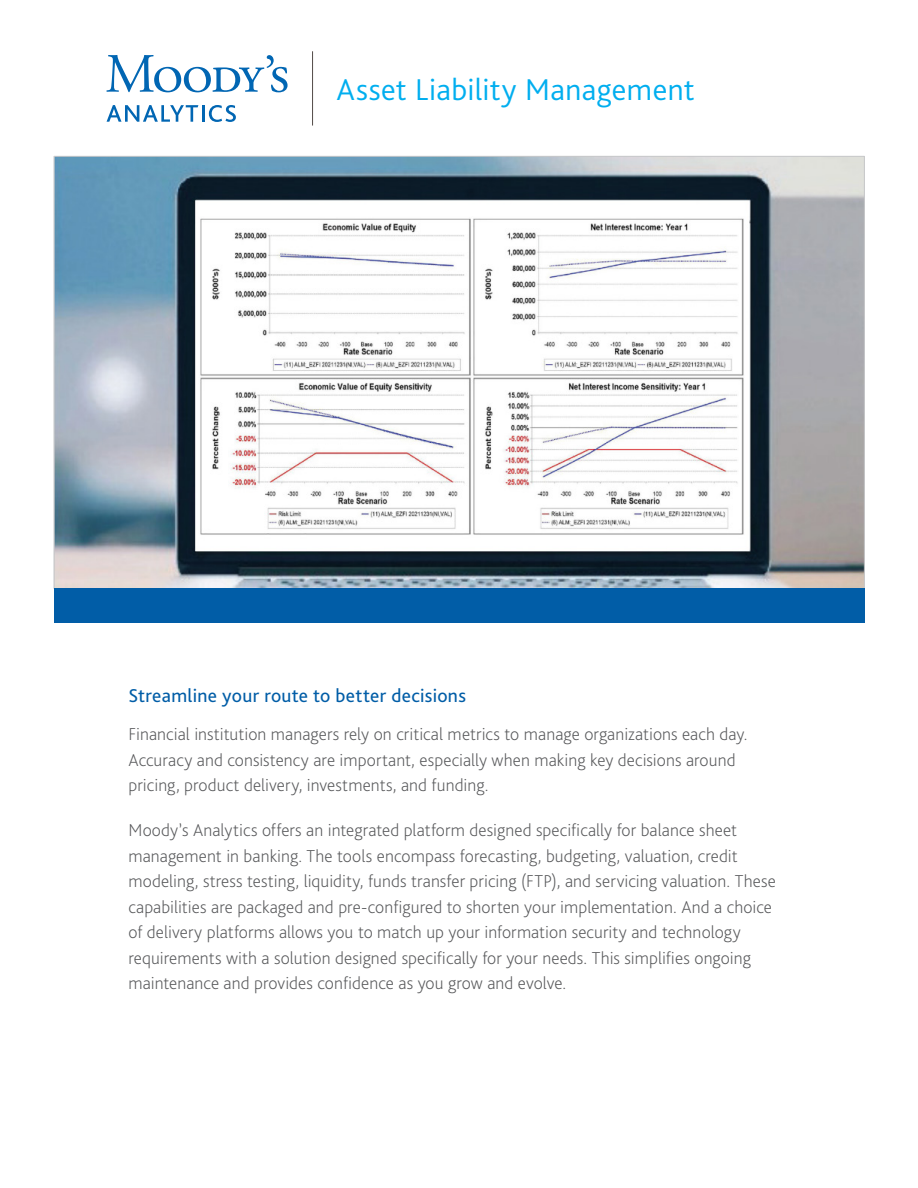
<style>
.page{position:relative;width:918px;height:1188px;background:#fff}
.page>*{position:absolute;margin:0;border:0;box-sizing:border-box;transform-origin:0 0}
.heading_1_title{font:300 31.5px "Bliss Pro";letter-spacing:.015em;color:#00aeef}
.heading_3_-_content{font:19.5px "Bliss Pro";letter-spacing:.015em;color:#015da7}
.t1{font:200 18px/25.5px "Bliss Pro";letter-spacing:.005em;color:#57585a}
</style>
<div class="page">
<hr style="left:312px;top:51px;width:1px;height:75px;background:#524a47">
<svg style="left:106px;top:55px;width:182px;height:37px"></svg>
<svg style="left:107px;top:105px;width:129px;height:17px"></svg>
<img style="left:56px;top:158px;width:807px;height:429px">
<div style="left:54px;top:588px;width:810px;height:35px;background:#015da7"></div>
<p class="heading_1_title" style="left:337px;top:70px;width:360px">Asset Liability Management</p>
<p class="heading_3_-_content" style="left:128px;top:684px;width:339px">Streamline your route to better decisions</p>
<p class="t1" style="left:128px;top:721px;width:621px">Financial institution managers rely on critical metrics to manage organizations each day.<br>Accuracy and consistency are important, especially when making key decisions around pricing, product delivery, investments, and funding.</p>
<p class="t1" style="left:128px;top:817px;width:649px">Moody’s Analytics offers an integrated platform designed specifically for balance sheet management in banking. The tools encompass forecasting, budgeting, valuation, credit modeling, stress testing, liquidity, funds transfer pricing (FTP), and servicing valuation. These capabilities are packaged and pre-configured to shorten your implementation. And a choice of delivery platforms allows you to match up your information security and technology requirements with a solution designed specifically for your needs. This simplifies ongoing maintenance and provides confidence as you grow and evolve.</p>
</div>
